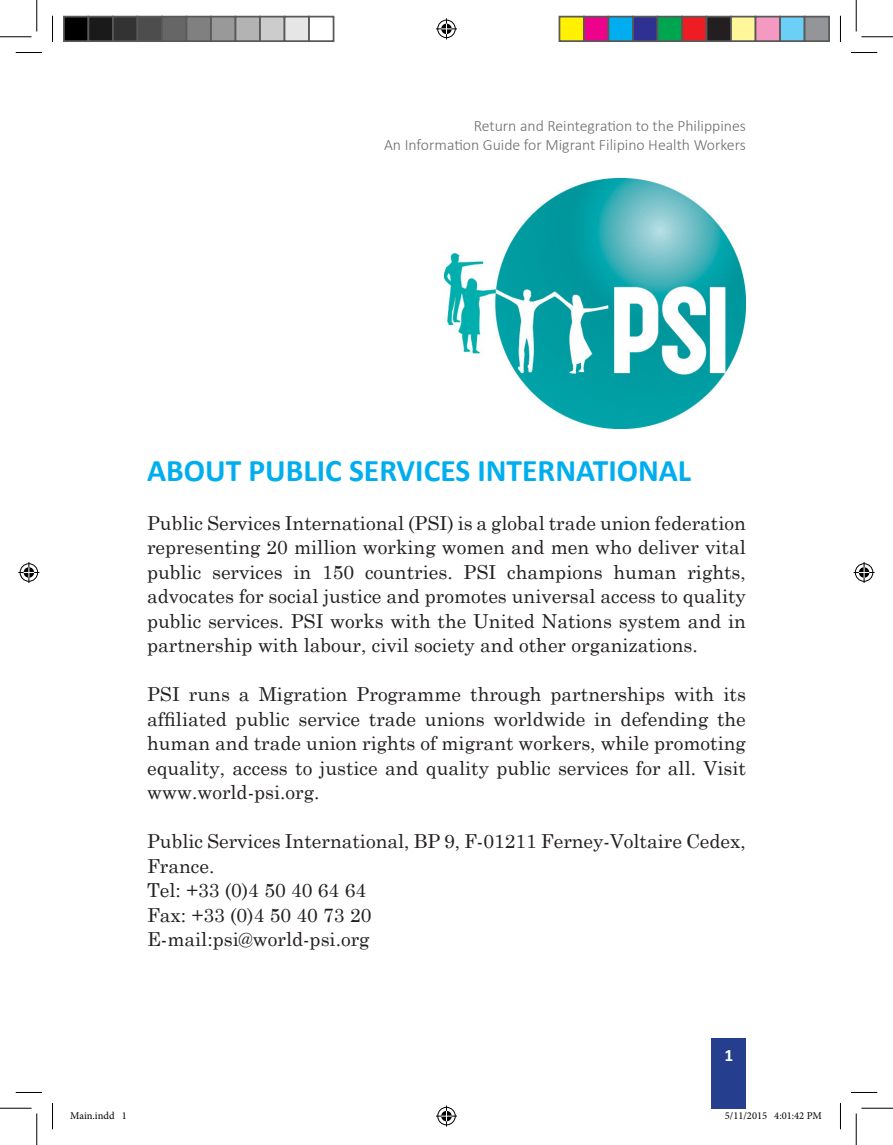
<style>
.page{position:relative;width:893px;height:1145px;background:#fff}
.page>*{position:absolute;margin:0;border:0;box-sizing:border-box;transform-origin:0 0}
.t1{font:700 31.5px "Calibri";color:#00aeef}
.t2{font:19.25px/24.5px "Century Schoolbook";color:#231f20;text-align:justify}
.t3{font:700 17.5px "Calibri";color:#fff}
.t4{font:300 15.75px/18.9px "Calibri";color:#6c6d70;text-align:right}
.t5{font:10.5px "Minion Pro";color:#000}
</style>
<div class="page">
<div style="left:711px;top:1038px;width:35px;height:70px;background:#253f8e"></div>
<img style="left:444px;top:178px;width:301px;height:251px">
<svg style="left:16px;top:52px;width:26px;height:1px"></svg>
<svg style="left:851px;top:52px;width:26px;height:1px"></svg>
<svg style="left:16px;top:1092px;width:26px;height:1px"></svg>
<svg style="left:851px;top:1092px;width:26px;height:1px"></svg>
<svg style="left:52px;top:16px;width:1px;height:26px"></svg>
<svg style="left:52px;top:1103px;width:1px;height:26px"></svg>
<svg style="left:840px;top:16px;width:1px;height:26px"></svg>
<svg style="left:840px;top:1103px;width:1px;height:26px"></svg>
<hr style="left:0;top:36px;width:32px;height:1px;background:#000">
<hr style="left:861px;top:36px;width:31px;height:1px;background:#000">
<hr style="left:0;top:1107px;width:32px;height:1px;background:#000">
<hr style="left:861px;top:1107px;width:31px;height:1px;background:#000">
<hr style="left:36px;top:0;width:1px;height:32px;background:#000">
<hr style="left:36px;top:1113px;width:1px;height:31px;background:#000">
<hr style="left:855px;top:0;width:1px;height:32px;background:#000">
<hr style="left:855px;top:1113px;width:1px;height:31px;background:#000">
<svg style="left:436px;top:18px;width:21px;height:21px"></svg>
<svg style="left:436px;top:1105px;width:21px;height:21px"></svg>
<svg style="left:18px;top:562px;width:21px;height:21px"></svg>
<svg style="left:853px;top:562px;width:21px;height:21px"></svg>
<div style="left:64px;top:17px;width:24px;height:24px;background:#000"></div>
<div style="left:63px;top:16px;width:26px;height:26px;border:2px solid #595959"></div>
<div style="left:88px;top:17px;width:25px;height:24px;background:#1a1a1a"></div>
<div style="left:88px;top:16px;width:26px;height:26px;border:2px solid #595959"></div>
<div style="left:113px;top:17px;width:24px;height:24px;background:#333"></div>
<div style="left:112px;top:16px;width:26px;height:26px;border:2px solid #595959"></div>
<div style="left:137px;top:17px;width:25px;height:24px;background:#4d4d4d"></div>
<div style="left:136px;top:16px;width:27px;height:26px;border:2px solid #595959"></div>
<div style="left:162px;top:17px;width:24px;height:24px;background:#666"></div>
<div style="left:161px;top:16px;width:26px;height:26px;border:2px solid #595959"></div>
<div style="left:186px;top:17px;width:25px;height:24px;background:#808080"></div>
<div style="left:186px;top:16px;width:26px;height:26px;border:2px solid #595959"></div>
<div style="left:211px;top:17px;width:24px;height:24px;background:#999"></div>
<div style="left:210px;top:16px;width:26px;height:26px;border:2px solid #595959"></div>
<div style="left:235px;top:17px;width:25px;height:24px;background:#b3b3b3"></div>
<div style="left:234px;top:16px;width:27px;height:26px;border:2px solid #595959"></div>
<div style="left:260px;top:17px;width:24px;height:24px;background:#ccc"></div>
<div style="left:259px;top:16px;width:26px;height:26px;border:2px solid #595959"></div>
<div style="left:284px;top:17px;width:25px;height:24px;background:#e6e6e6"></div>
<div style="left:284px;top:16px;width:26px;height:26px;border:2px solid #595959"></div>
<div style="left:308px;top:16px;width:26px;height:26px;border:2px solid #595959"></div>
<div style="left:559px;top:17px;width:25px;height:24px;background:#fff101"></div>
<div style="left:558px;top:16px;width:26px;height:26px;border:2px solid #595959"></div>
<div style="left:584px;top:17px;width:24px;height:24px;background:#ed028c"></div>
<div style="left:583px;top:16px;width:26px;height:26px;border:2px solid #595959"></div>
<div style="left:608px;top:17px;width:25px;height:24px;background:#00aeef"></div>
<div style="left:607px;top:16px;width:27px;height:26px;border:2px solid #595959"></div>
<div style="left:633px;top:17px;width:24px;height:24px;background:#2e3092"></div>
<div style="left:632px;top:16px;width:26px;height:26px;border:2px solid #595959"></div>
<div style="left:657px;top:17px;width:25px;height:24px;background:#00a54f"></div>
<div style="left:656px;top:16px;width:26px;height:26px;border:2px solid #595959"></div>
<div style="left:682px;top:17px;width:24px;height:24px;background:#ee1d23"></div>
<div style="left:681px;top:16px;width:26px;height:26px;border:2px solid #595959"></div>
<div style="left:706px;top:17px;width:25px;height:24px;background:#231f20"></div>
<div style="left:705px;top:16px;width:27px;height:26px;border:2px solid #595959"></div>
<div style="left:731px;top:17px;width:24px;height:24px;background:#fff79a"></div>
<div style="left:730px;top:16px;width:26px;height:26px;border:2px solid #595959"></div>
<div style="left:755px;top:17px;width:25px;height:24px;background:#f499c2"></div>
<div style="left:754px;top:16px;width:26px;height:26px;border:2px solid #595959"></div>
<div style="left:780px;top:17px;width:24px;height:24px;background:#6bcff6"></div>
<div style="left:779px;top:16px;width:26px;height:26px;border:2px solid #595959"></div>
<div style="left:804px;top:17px;width:25px;height:24px;background:#939598"></div>
<div style="left:803px;top:16px;width:27px;height:26px;border:2px solid #595959"></div>
<p class="t4" style="left:384px;top:116px;width:363px">Return and Reintegration to the Philippines<br>An Information Guide for Migrant Filipino Health Workers</p>
<h1 class="t1" style="left:147px;top:450px;width:545px">ABOUT PUBLIC SERVICES INTERNATIONAL</h1>
<p class="t2" style="left:147px;top:509px;width:600px">Public Services International (PSI) is a global trade union federation representing 20 million working women and men who deliver vital public services in 150 countries. PSI champions human rights, advocates for social justice and promotes universal access to quality public services. PSI works with the United Nations system and in partnership with labour, civil society and other organizations.</p>
<p class="t2" style="left:147px;top:680px;width:600px">PSI runs a Migration Programme through partnerships with its affiliated public service trade unions worldwide in defending the human and trade union rights of migrant workers, while promoting equality, access to justice and quality public services for all. Visit www.world-psi.org.</p>
<p class="t2" style="left:147px;top:827px;width:600px;text-align:left">Public Services International, BP 9, F-01211 Ferney-Voltaire Cedex,<br>France.<br>Tel: +33 (0)4 50 40 64 64<br>Fax: +33 (0)4 50 40 73 20<br>E-mail:psi@world-psi.org</p>
<p class="t3" style="left:724px;top:1043px;width:10px">1</p>
<p class="t5" style="left:70px;top:1108px;width:58px">Main.indd 1</p>
<p class="t5" style="left:724px;top:1108px;width:99px">5/11/2015 4:01:42 PM</p>
</div>
